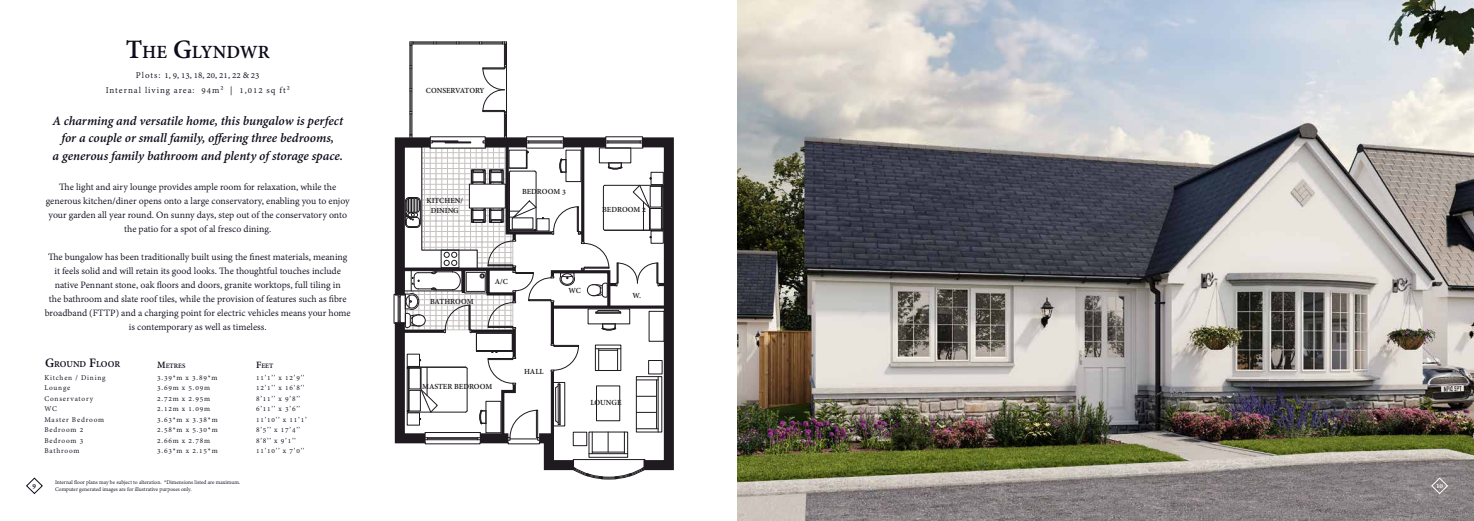
<style>
.page{position:relative;width:1474px;height:521px;background:#fff}
.page>*{position:absolute;margin:0;border:0;box-sizing:border-box;transform-origin:0 0}
.t1{font:700 20.21px "Adobe Devanagari";color:#0e0b1a}
.t2{font:italic 700 14px/17.5px "Adobe Devanagari";letter-spacing:-.005em;color:#0e0b1a;text-align:center}
.t3{font:10.5px/14px "Adobe Devanagari";color:#0e0b1a;text-align:center}
.t4{font:700 9.8px "Adobe Devanagari";letter-spacing:-.005em;color:#0e0b1a}
.t5{font:9.62px/15.8px "Adobe Devanagari";letter-spacing:.1em;color:#0e0b1a;text-align:center}
.t6{font:700 8.49px/10.2px "Adobe Devanagari";letter-spacing:-.005em;color:#1e1a1f;text-align:center}
.t7{font:7.88px/10.5px "Adobe Devanagari";letter-spacing:.1em;color:#0e0b1a}
.t8{font:700 7.88px "Adobe Devanagari";color:#fff}
.t9{font:700 7.88px "Adobe Devanagari";color:#0e0b1a}
.t10{font:700 7.35px "Adobe Devanagari";color:#0e0b1a}
.t11{font:6.12px/7.4px "Adobe Devanagari";color:#0e0b1a}
.s1{font-size:28.88px}
.s2{font-size:14px}
.s3{font-size:10.5px}
</style>
<div class="page">
<img style="left:737px;top:0;width:736px;height:521px">
<svg style="left:393px;top:42px;width:281px;height:437px"></svg>
<svg style="left:1430px;top:477px;width:18px;height:17px"></svg>
<svg style="left:26px;top:477px;width:17px;height:17px"></svg>
<h1 class="t1" style="left:126px;top:40px;width:146px"><span class="s1">T</span>HE <span class="s1">G</span>LYNDWR</h1>
<p class="t5" style="left:106px;top:68px;width:185px">Plots: 1, 9, 13, 18, 20, 21, 22 &amp; 23<br>Internal living area: 94m² | 1,012 sq ft²</p>
<h2 class="t2" style="left:52px;top:113px;width:292px">A charming and versatile home, this bungalow is perfect for a couple or small family, offering three bedrooms,<br>a generous family bathroom and plenty of storage space.</h2>
<p class="t3" style="left:46px;top:180px;width:305px">The light and airy lounge provides ample room for relaxation, while the generous kitchen/diner opens onto a large conservatory, enabling you to enjoy your garden all year round. On sunny days, step out of the conservatory onto the patio for a spot of al fresco dining.</p>
<p class="t3" style="left:45px;top:250px;width:307px">The bungalow has been traditionally built using the finest materials, meaning it feels solid and will retain its good looks. The thoughtful touches include native Pennant stone, oak floors and doors, granite worktops, full tiling in<br>the bathroom and slate roof tiles, while the provision of features such as fibre broadband (FTTP) and a charging point for electric vehicles means your home is contemporary as well as timeless.</p>
<p class="t4" style="left:45px;top:359px;width:77px"><span class="s2">G</span>ROUND <span class="s2">F</span>LOOR</p>
<p class="t10" style="left:157px;top:361px;width:30px"><span class="s3">M</span>ETRES</p>
<p class="t10" style="left:256px;top:361px;width:19px"><span class="s3">F</span>EET</p>
<p class="t7" style="left:44px;top:373px;width:63px">Kitchen / Dining<br>Lounge<br>Conservatory<br>WC<br>Master Bedroom<br>Bedroom 2<br>Bedroom 3<br>Bathroom</p>
<p class="t7" style="left:157px;top:373px;width:62px">3.39*m x 3.89*m<br>3.69m x 5.09m<br>2.72m x 2.95m<br>2.12m x 1.09m<br>3.63*m x 3.38*m<br>2.58*m x 5.30*m<br>2.66m x 2.78m<br>3.63*m x 2.15*m</p>
<p class="t7" style="left:256px;top:373px;width:52px">11’1’’ x 12’9’’<br>12’1’’ x 16’8’’<br>8’11’’ x 9’8’’<br>6’11’’ x 3’6’’<br>11’10’’ x 11’1’<br>8’5’’ x 17’4’’<br>8’8’’ x 9’1’’<br>11’10’’ x 7’0’’</p>
<p class="t6" style="left:426px;top:86px;width:60px">CONSERVATORY</p>
<p class="t6" style="left:426px;top:196px;width:38px">KITCHEN/<br>DINING</p>
<p class="t6" style="left:522px;top:187px;width:45px">BEDROOM 3</p>
<p class="t6" style="left:602px;top:206px;width:45px">BEDROOM 2</p>
<p class="t6" style="left:430px;top:298px;width:45px">BATHROOM</p>
<p class="t6" style="left:495px;top:278px;width:15px">A/C</p>
<p class="t6" style="left:568px;top:286px;width:14px">WC</p>
<p class="t6" style="left:632px;top:291px;width:10px">W.</p>
<p class="t6" style="left:422px;top:382px;width:72px">MASTER BEDROOM</p>
<p class="t6" style="left:524px;top:367px;width:21px">HALL</p>
<p class="t6" style="left:590px;top:398px;width:33px">LOUNGE</p>
<p class="t11" style="left:55px;top:479px;width:186px">Internal floor plans may be subject to alteration. *Dimensions listed are maximum.<br>Computer generated images are for illustrative purposes only.</p>
<p class="t9" style="left:33px;top:481px;width:5px">9</p>
<p class="t8" style="left:1435px;top:481px;width:9px">10</p>
</div>
